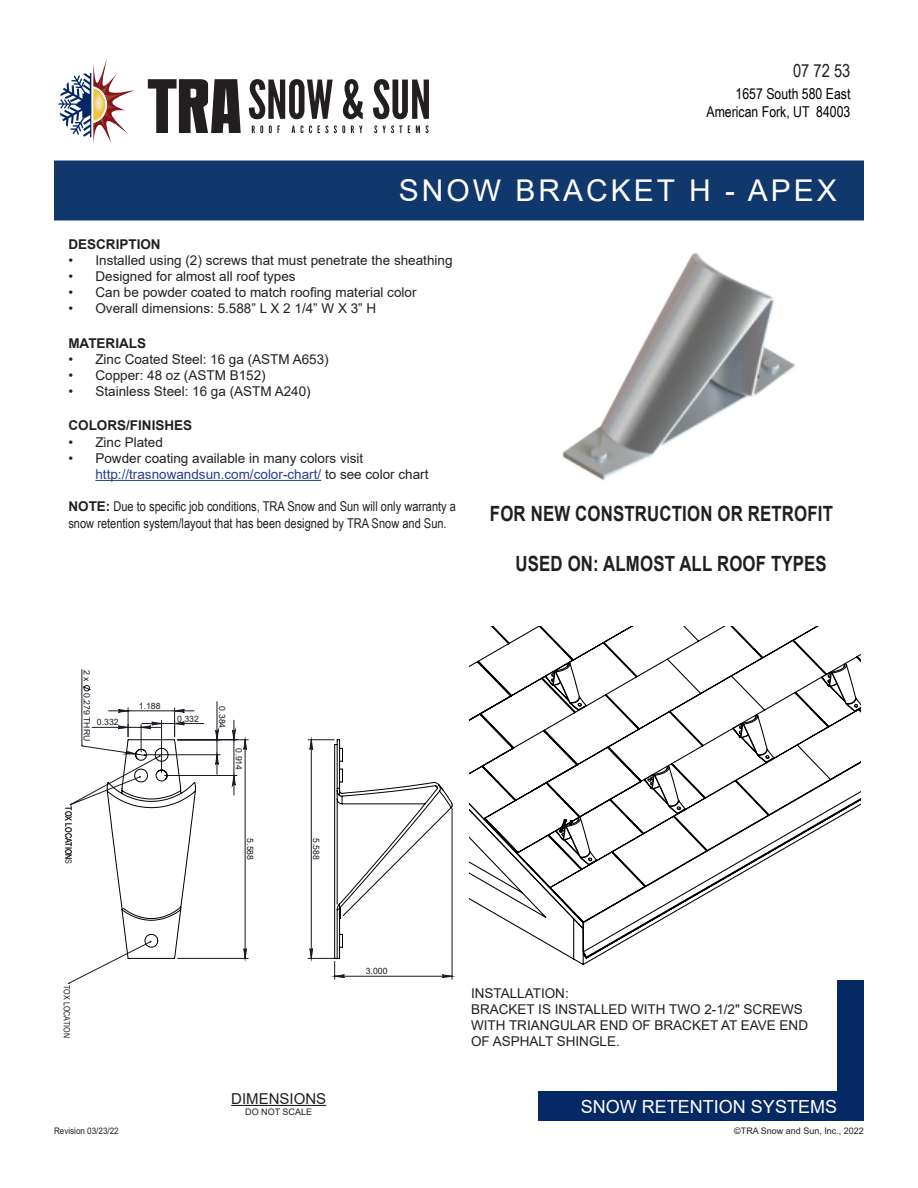
<style>
.page{position:relative;width:918px;height:1188px;background:#fff}
.page>*{position:absolute;margin:0;border:0;box-sizing:border-box;transform-origin:0 0}
.t1{font:30px "Arial";letter-spacing:.1em;color:#fff}
.t2{font:700 21px "Arial";letter-spacing:.01em;color:#231f20;scale:.8 1}
.t3{font:18px "Arial";color:#fff}
.t4{font:18px "Arial Narrow";color:#231f20}
.t5{font:700 16.05px "Arial";color:#000}
.t6{font:15px/18px "Arial Narrow";color:#000;text-align:right}
.t7{font:15px "Arial";color:#231f20}
.t8{font:13.5px/16.2px "Arial";color:#231f20}
.t9{font:13.5px/16.2px "Arial Narrow";color:#231f20}
.t10{font:700 13.5px "Arial";color:#231f20}
.t11{font:9.75px "Century Gothic";color:#000}
.t12{font:9px "Arial";color:#231f20}
.t13{font:9px "Arial";color:#231f20;scale:.9 1}
.t14{font:8.7px "Arial";color:#191924}
.t15{font:8.7px "Arial Narrow";color:#191924}
.s1{color:#253f8e}
.s2{font-family:"Arial";font-weight:700}
</style>
<div class="page">
<div style="left:54px;top:160px;width:810px;height:60px;background:#11386d"></div>
<div style="left:539px;top:1091px;width:325px;height:30px;background:#052964"></div>
<div style="left:837px;top:980px;width:27px;height:111px;background:#052964"></div>
<hr style="left:95px;top:480px;width:226px;height:1px;background:#253f8e">
<img style="left:562px;top:252px;width:233px;height:228px">
<svg style="left:308px;top:736px;width:148px;height:243px"></svg>
<svg style="left:68px;top:708px;width:181px;height:276px"></svg>
<svg style="left:469px;top:627px;width:392px;height:332px"></svg>
<hr style="left:231px;top:1105px;width:95px;height:1px;background:#231f20">
<svg style="left:148px;top:79px;width:93px;height:54px"></svg>
<svg style="left:249px;top:79px;width:84px;height:40px"></svg>
<svg style="left:343px;top:79px;width:20px;height:40px"></svg>
<svg style="left:373px;top:79px;width:56px;height:40px"></svg>
<svg style="left:252px;top:125px;width:11px;height:8px"></svg>
<svg style="left:269px;top:125px;width:11px;height:8px"></svg>
<svg style="left:292px;top:126px;width:3px;height:7px"></svg>
<svg style="left:301px;top:125px;width:11px;height:8px"></svg>
<svg style="left:318px;top:125px;width:10px;height:8px"></svg>
<svg style="left:334px;top:125px;width:11px;height:8px"></svg>
<svg style="left:351px;top:126px;width:12px;height:7px"></svg>
<svg style="left:374px;top:125px;width:28px;height:8px"></svg>
<svg style="left:408px;top:126px;width:2px;height:7px"></svg>
<svg style="left:416px;top:125px;width:13px;height:8px"></svg>
<svg style="left:59px;top:59px;width:77px;height:85px"></svg>
<img style="left:93px;top:92px;width:11px;height:21px">
<h3 class="t4" style="left:793px;top:64px;width:59px">07 72 53</h3>
<p class="t6" style="left:706px;top:87px;width:146px">1657 South 580 East<br>American Fork, UT 84003</p>
<h1 class="t1" style="left:399px;top:180px;width:439px">SNOW BRACKET H - APEX</h1>
<p class="t10" style="left:68px;top:236px;width:94px">DESCRIPTION</p>
<p class="t8" style="left:68px;top:253px;width:386px">• Installed using (2) screws that must penetrate the sheathing</p>
<p class="t8" style="left:68px;top:269px;width:229px">• Designed for almost all roof types</p>
<p class="t8" style="left:68px;top:286px;width:350px">• Can be powder coated to match roofing material color</p>
<p class="t8" style="left:68px;top:302px;width:309px">• Overall dimensions: 5.588” L X 2 1/4” W X 3” H</p>
<p class="t10" style="left:68px;top:335px;width:79px">MATERIALS</p>
<p class="t8" style="left:68px;top:352px;width:262px">• Zinc Coated Steel: 16 ga (ASTM A653)</p>
<p class="t8" style="left:68px;top:368px;width:199px">• Copper: 48 oz (ASTM B152)</p>
<p class="t8" style="left:68px;top:385px;width:244px">• Stainless Steel: 16 ga (ASTM A240)</p>
<p class="t10" style="left:68px;top:418px;width:125px">COLORS/FINISHES</p>
<p class="t8" style="left:68px;top:435px;width:96px">• Zinc Plated</p>
<p class="t8" style="left:95px;top:451px;width:335px;text-indent:-27px">• Powder coating available in many colors visit <span class="s1">http://trasnowandsun.com/color-chart/</span> to see color chart</p>
<p class="t9" style="left:68px;top:498px;width:389px"><span class="s2">NOTE:</span> Due to specific job conditions, TRA Snow and Sun will only warranty a snow retention system/layout that has been designed by TRA Snow and Sun.</p>
<h2 class="t2" style="left:490px;top:501px;width:430px">FOR NEW CONSTRUCTION OR RETROFIT</h2>
<h2 class="t2" style="left:516px;top:552px;width:391px">USED ON: ALMOST ALL ROOF TYPES</h2>
<p class="t14" style="left:93px;top:670px;width:13px;rotate:90deg">2 x</p>
<p class="t14" style="left:93px;top:693px;width:50px;rotate:90deg">0.279 THRU</p>
<p class="t14" style="left:97px;top:716px;width:23px">0.332</p>
<p class="t15" style="left:75px;top:806px;width:59px;rotate:90deg">TOX LOCATIONS</p>
<p class="t14" style="left:139px;top:700px;width:23px">1.188</p>
<p class="t14" style="left:177px;top:713px;width:23px">0.332</p>
<p class="t14" style="left:228px;top:706px;width:23px;rotate:90deg">0.384</p>
<p class="t14" style="left:245px;top:748px;width:23px;rotate:90deg">0.914</p>
<p class="t14" style="left:256px;top:838px;width:23px;rotate:90deg">5.588</p>
<p class="t14" style="left:322px;top:838px;width:23px;rotate:90deg">5.588</p>
<p class="t14" style="left:366px;top:965px;width:23px">3.000</p>
<p class="t15" style="left:73px;top:985px;width:55px;rotate:90deg">TOX LOCATION</p>
<p class="t11" style="left:522px;top:986px;width:7px;rotate:90deg">3</p>
<p class="t5" style="left:475px;top:1038px;width:144px">APEX BRACKET H</p>
<p class="t8" style="left:471px;top:986px;width:339px">INSTALLATION:<br>BRACKET IS INSTALLED WITH TWO 2-1/2" SCREWS<br>WITH TRIANGULAR END OF BRACKET AT EAVE END<br>OF ASPHALT SHINGLE.</p>
<p class="t13" style="left:54px;top:1127px;width:74px">Revision 03/23/22</p>
<p class="t7" style="left:231px;top:1093px;width:97px">DIMENSIONS</p>
<p class="t12" style="left:245px;top:1108px;width:68px">DO NOT SCALE</p>
<h3 class="t3" style="left:581px;top:1099px;width:258px">SNOW RETENTION SYSTEMS</h3>
<p class="t12" style="left:734px;top:1127px;width:131px">©TRA Snow and Sun, Inc., 2022</p>
</div>
